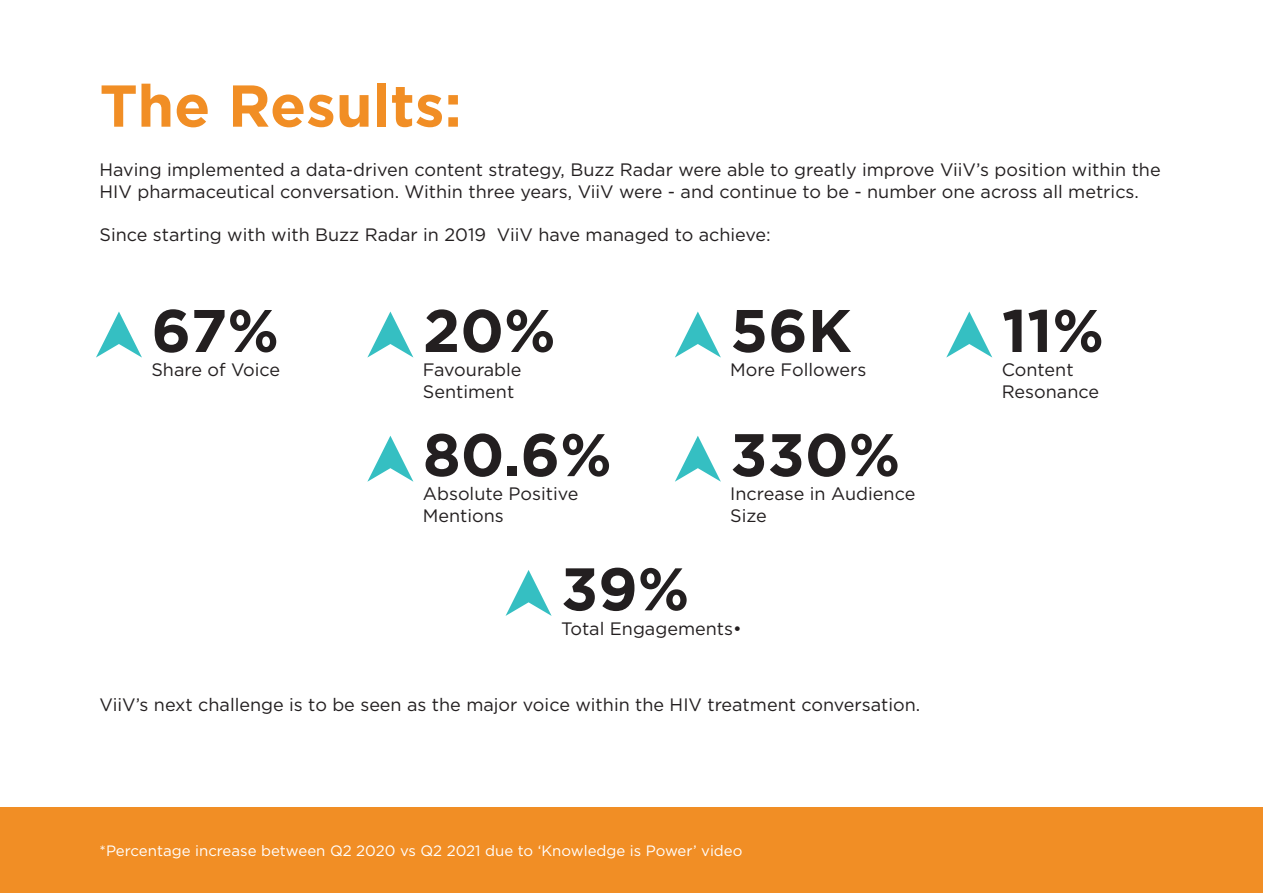
<style>
.page{position:relative;width:1263px;height:893px;background:#fff}
.page>*{position:absolute;margin:0;border:0;box-sizing:border-box;transform-origin:0 0}
.t1{font:700 60px "Gotham";color:#231f20}
.t2{font:700 58.95px "Gotham";color:#f18e25}
.t3{font:18px/21.6px "Gotham";color:#231f20}
.t4{font:15px "Gotham";color:#fff}
</style>
<div class="page">
<div style="left:0;top:807px;width:1263px;height:86px;background:#f18e25"></div>
<svg style="left:367px;top:436px;width:46px;height:46px"></svg>
<svg style="left:96px;top:312px;width:46px;height:46px"></svg>
<svg style="left:367px;top:312px;width:46px;height:46px"></svg>
<svg style="left:675px;top:312px;width:46px;height:46px"></svg>
<svg style="left:946px;top:312px;width:46px;height:46px"></svg>
<svg style="left:675px;top:436px;width:46px;height:46px"></svg>
<svg style="left:505px;top:570px;width:47px;height:46px"></svg>
<h2 class="t2" style="left:100px;top:67px;width:364px">The Results:</h2>
<p class="t3" style="left:100px;top:158px;width:1062px">Having implemented a data-driven content strategy, Buzz Radar were able to greatly improve ViiV’s position within the<br>HIV pharmaceutical conversation. Within three years, ViiV were - and continue to be - number one across all metrics.</p>
<p class="t3" style="left:100px;top:223px;width:673px">Since starting with with Buzz Radar in 2019 ViiV have managed to achieve:</p>
<h1 class="t1" style="left:151px;top:291px;width:129px">67%</h1>
<p class="t3" style="left:151px;top:359px;width:130px">Share of Voice</p>
<h1 class="t1" style="left:423px;top:291px;width:134px">20%</h1>
<p class="t3" style="left:423px;top:359px;width:100px">Favourable<br>Sentiment</p>
<h1 class="t1" style="left:423px;top:415px;width:190px">80.6%</h1>
<p class="t3" style="left:423px;top:483px;width:157px">Absolute Positive<br>Mentions</p>
<h1 class="t1" style="left:730px;top:291px;width:123px">56K</h1>
<p class="t3" style="left:730px;top:359px;width:137px">More Followers</p>
<h1 class="t1" style="left:730px;top:415px;width:171px">330%</h1>
<p class="t3" style="left:730px;top:483px;width:187px">Increase in Audience<br>Size</p>
<h1 class="t1" style="left:561px;top:549px;width:130px">39%</h1>
<p class="t3" style="left:561px;top:617px;width:182px">Total Engagements•</p>
<p class="t3" style="left:100px;top:693px;width:822px">ViiV’s next challenge is to be seen as the major voice within the HIV treatment conversation.</p>
<p class="t4" style="left:100px;top:841px;width:644px">*Percentage increase between Q2 2020 vs Q2 2021 due to ‘Knowledge is Power’ video</p>
<h1 class="t1" style="left:1002px;top:291px;width:104px">11%</h1>
<p class="t3" style="left:1002px;top:359px;width:99px">Content<br>Resonance</p>
</div>
